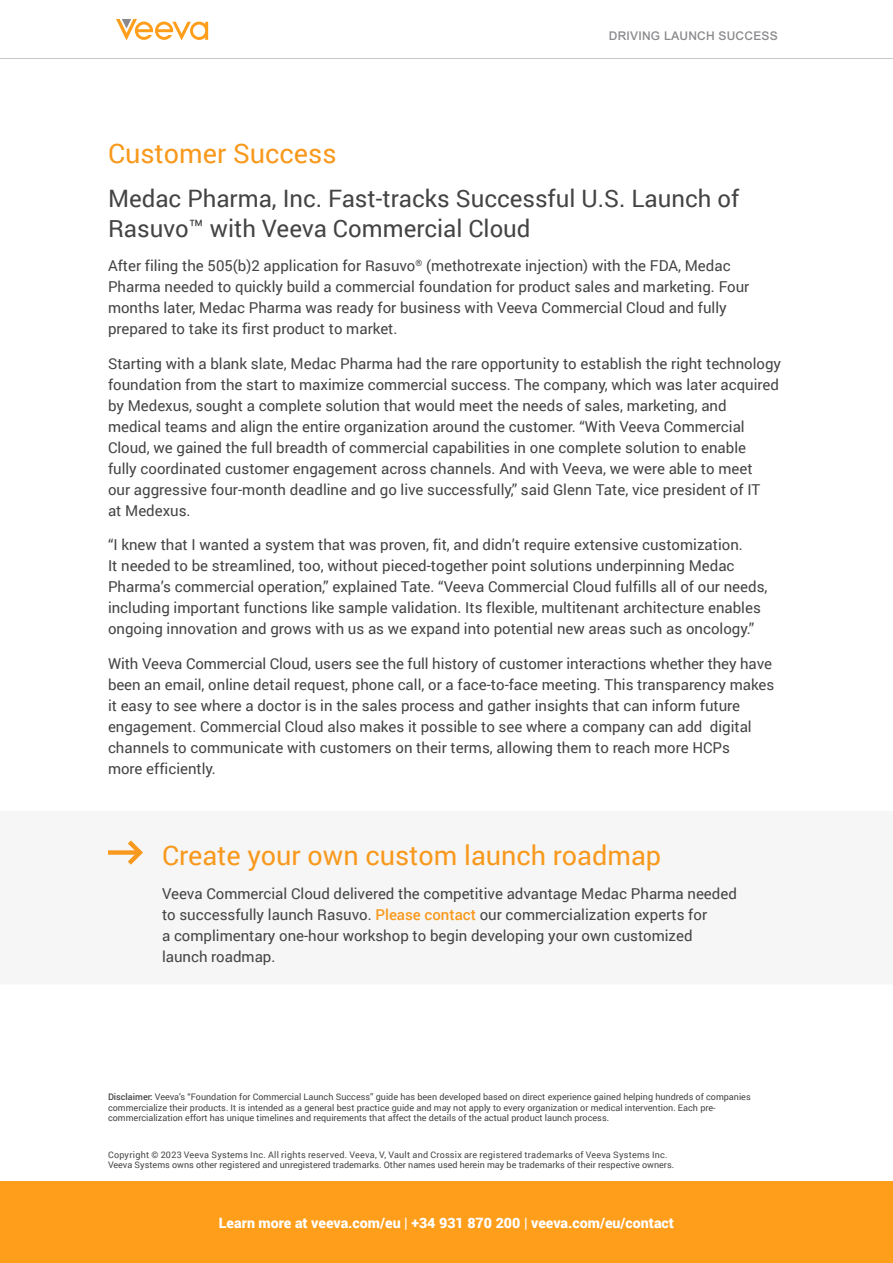
<style>
.page{position:relative;width:893px;height:1263px;background:#fff}
.page>*{position:absolute;margin:0;border:0;box-sizing:border-box;transform-origin:0 0}
.t1{font:27px "Roboto";color:#f8991d}
.t2{font:24px/30px "Roboto";color:#444}
.t3{font:15px/21px "Roboto";color:#444}
.t4{font:900 14.25px "Roboto";color:#fff}
.t5{font:500 12px "Arial MT Std";letter-spacing:.02em;color:#8a8a8d}
.t6{font:9px/10.5px "Roboto";color:#444}
.t7{font:9px/10.5px "Roboto";color:#444545}
.s1{font-weight:500;color:#f8991d}
.s2{font-weight:500}
.s3{font-weight:700}
</style>
<div class="page">
<svg style="left:116px;top:19px;width:92px;height:22px"></svg>
<hr style="left:0;top:58px;width:893px;height:1px;background:#c8c8c8">
<div style="left:108px;top:850px;width:33px;height:5px;background:#f8991d"></div>
<svg style="left:128px;top:840px;width:15px;height:25px"></svg>
<div style="left:0;top:1182px;width:893px;height:81px;background:#ff9e1a"></div>
<p class="t5" style="left:609px;top:29px;width:171px">DRIVING LAUNCH SUCCESS</p>
<h1 class="t1" style="left:108px;top:135px;width:230px">Customer Success</h1>
<h2 class="t2" style="left:108px;top:182px;width:633px">Medac Pharma, Inc. Fast-tracks Successful U.S. Launch of<br>Rasuvo™ with Veeva Commercial Cloud</h2>
<p class="t3" style="left:108px;top:255px;width:643px">After filing the 505(b)2 application for Rasuvo<sup>®</sup> (methotrexate injection) with the FDA, Medac Pharma needed to quickly build a commercial foundation for product sales and marketing. Four months later, Medac Pharma was ready for business with Veeva Commercial Cloud and fully prepared to take its first product to market.</p>
<p class="t3" style="left:108px;top:352px;width:675px">Starting with a blank slate, Medac Pharma had the rare opportunity to establish the right technology foundation from the start to maximize commercial success. The company, which was later acquired by Medexus, sought a complete solution that would meet the needs of sales, marketing, and medical teams and align the entire organization around the customer. “With Veeva Commercial Cloud, we gained the full breadth of commercial capabilities in one complete solution to enable<br>fully coordinated customer engagement across channels. And with Veeva, we were able to meet<br>our aggressive four-month deadline and go live successfully,” said Glenn Tate, vice president of IT<br>at Medexus.</p>
<p class="t3" style="left:108px;top:534px;width:661px">“I knew that I wanted a system that was proven, fit, and didn’t require extensive customization.<br>It needed to be streamlined, too, without pieced-together point solutions underpinning Medac Pharma’s commercial operation,” explained Tate. “Veeva Commercial Cloud fulfills all of our needs, including important functions like sample validation. Its flexible, multitenant architecture enables ongoing innovation and grows with us as we expand into potential new areas such as oncology.”</p>
<p class="t3" style="left:108px;top:652px;width:668px">With Veeva Commercial Cloud, users see the full history of customer interactions whether they have been an email, online detail request, phone call, or a face-to-face meeting. This transparency makes it easy to see where a doctor is in the sales process and gather insights that can inform future engagement. Commercial Cloud also makes it possible to see where a company can add digital channels to communicate with customers on their terms, allowing them to reach more HCPs<br>more efficiently.</p>
<h1 class="t1" style="left:162px;top:836px;width:501px">Create your own custom launch roadmap</h1>
<p class="t3" style="left:162px;top:883px;width:576px">Veeva Commercial Cloud delivered the competitive advantage Medac Pharma needed to successfully launch Rasuvo. <span class="s1">Please contact</span> our commercialization experts for<br>a complimentary one-hour workshop to begin developing your own customized launch roadmap.</p>
<p class="t6" style="left:108px;top:1092px;width:644px"><span class="s2">Disclaimer:</span> Veeva’s “Foundation for Commercial Launch Success” guide has been developed based on direct experience gained helping hundreds of companies commercialize their products. It is intended as a general best practice guide and may not apply to every organization or medical intervention. Each pre&shy;commercialization effort has unique timelines and requirements that affect the details of the actual product launch process.</p>
<p class="t7" style="left:108px;top:1149px;width:568px">Copyright © 2023 Veeva Systems Inc. All rights reserved. Veeva, V, Vault and Crossix are registered trademarks of Veeva Systems Inc.<br>Veeva Systems owns other registered and unregistered trademarks. Other names used herein may be trademarks of their respective owners.</p>
<p class="t4" style="left:219px;top:1212px;width:457px">Learn more at veeva.com/eu <span class="s3">|</span> +34 931 870 200 <span class="s3">|</span> veeva.com/eu/contact</p>
</div>
